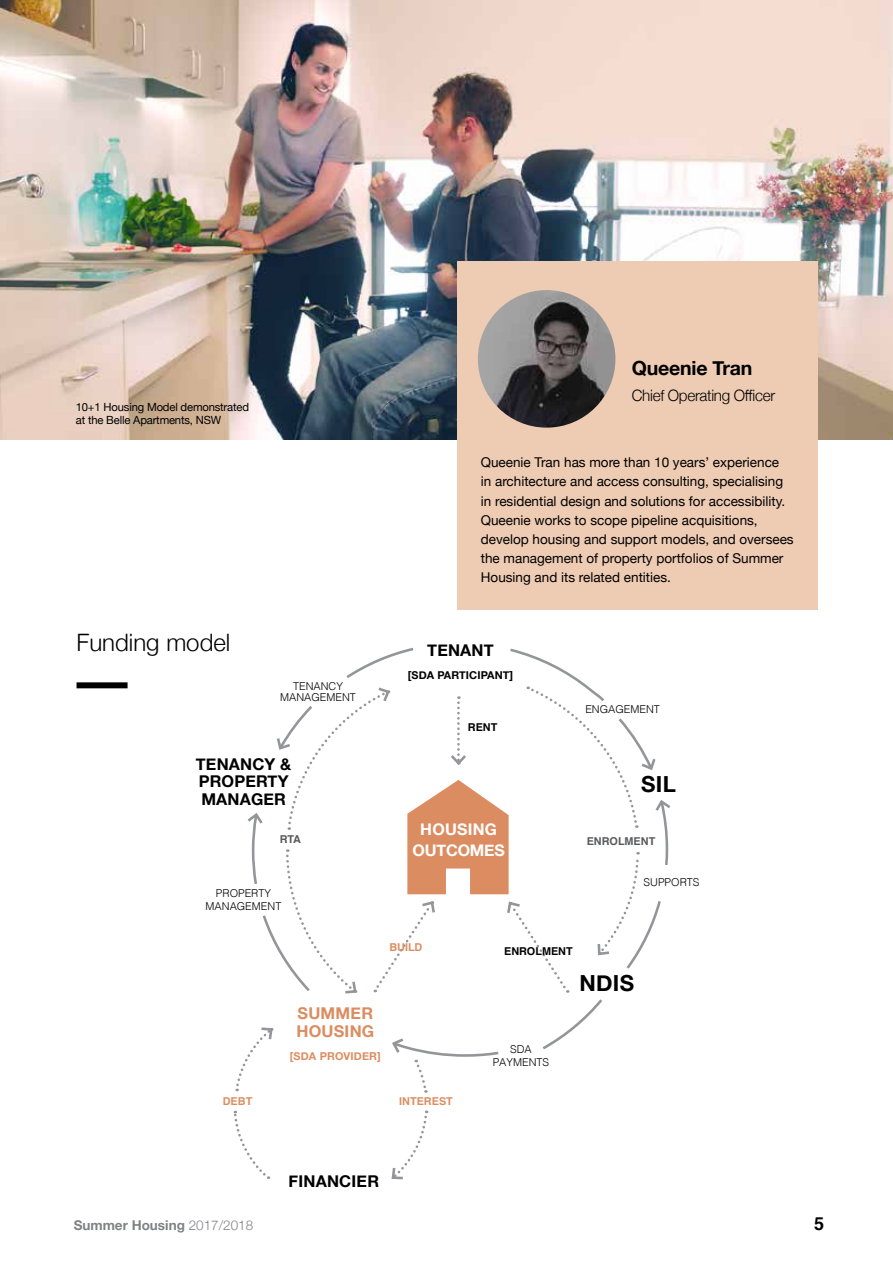
<style>
.page{position:relative;width:893px;height:1263px;background:#fff}
.page>*{position:absolute;margin:0;border:0;box-sizing:border-box;transform-origin:0 0}
.t1{font:300 24px "Helvetica Neue";color:#000}
.t2{font:700 22.2px "Helvetica Neue";letter-spacing:.015em;color:#000}
.t3{font:700 19.5px "Helvetica Neue";letter-spacing:-.01em;color:#000}
.t4{font:700 18px "Helvetica";color:#000}
.t5{font:700 16.2px/17.5px "Helvetica Neue";letter-spacing:.01em;color:#000}
.t6{font:700 16.2px/17.5px "Helvetica Neue";letter-spacing:.015em;color:#db8d61}
.t7{font:700 16.2px "Helvetica Neue";letter-spacing:.015em;color:#000}
.t8{font:700 16.05px/20.9px "Helvetica Neue";letter-spacing:-.01em;color:#fff;text-align:center}
.t9{font:300 15.75px "Helvetica Neue";letter-spacing:-.02em;color:#000}
.t10{font:13.5px/19.2px "Helvetica Neue";color:#000}
.t11{font:700 13.5px "Helvetica Neue";color:#808285}
.t12{font:11.25px/13.5px "Helvetica Neue";letter-spacing:-.015em;color:#000}
.t13{font:300 10.8px/13px "Helvetica";color:#000;text-align:center}
.t14{font:700 10.8px "Helvetica Neue";letter-spacing:.01em;color:#000}
.t15{font:700 10.8px "Helvetica Neue";letter-spacing:.015em;color:#db8d61}
.t16{font:700 10.8px "Helvetica";color:#000}
.t17{font:700 10.8px "Helvetica";color:#db8d61}
.t18{font:700 10.8px "Helvetica";color:#58595b}
.t19{font:700 10.8px "Helvetica";color:#db8d61}
.s1{font-weight:300}
</style>
<div class="page">
<svg style="left:233px;top:1111px;width:36px;height:68px"></svg>
<svg style="left:391px;top:1110px;width:38px;height:70px"></svg>
<svg style="left:235px;top:647px;width:436px;height:446px"></svg>
<img style="left:0;top:0;width:893px;height:439px">
<div style="left:77px;top:682px;width:51px;height:6px;background:#000"></div>
<div style="left:457px;top:261px;width:360px;height:349px;background:#eecbb3"></div>
<img style="left:478px;top:290px;width:137px;height:138px;border-radius:69px">
<p class="t12" style="left:76px;top:401px;width:175px">10+1 Housing Model demonstrated at the Belle Apartments, NSW</p>
<h1 class="t1" style="left:77px;top:623px;width:155px">Funding model</h1>
<p class="t13" style="left:280px;top:680px;width:77px;line-height:10.8px">TENANCY<br>MANAGEMENT</p>
<p class="t5" style="left:196px;top:755px;width:97px">TENANCY &amp;<br>PROPERTY<br>MANAGER</p>
<h3 class="t3" style="left:632px;top:353px;width:122px">Queenie Tran</h3>
<p class="t9" style="left:632px;top:382px;width:145px">Chief Operating Officer</p>
<p class="t10" style="left:481px;top:454px;width:314px">Queenie Tran has more than 10 years’ experience<br>in architecture and access consulting, specialising in residential design and solutions for accessibility.<br>Queenie works to scope pipeline acquisitions, develop housing and support models, and oversees the management of property portfolios of Summer Housing and its related entities.</p>
<p class="t5" style="left:427px;top:642px;width:68px">TENANT</p>
<p class="t14" style="left:408px;top:667px;width:107px">[SDA PARTICIPANT]</p>
<p class="t16" style="left:468px;top:718px;width:31px">RENT</p>
<p class="t13" style="left:585px;top:702px;width:76px">ENGAGEMENT</p>
<h2 class="t2" style="left:641px;top:767px;width:36px">SIL</h2>
<p class="t8" style="left:412px;top:819px;width:94px">HOUSING<br>OUTCOMES</p>
<p class="t18" style="left:280px;top:831px;width:23px">RTA</p>
<p class="t18" style="left:587px;top:832px;width:70px">ENROLMENT</p>
<p class="t13" style="left:206px;top:887px;width:77px;line-height:12.1px">PROPERTY<br>MANAGEMENT</p>
<p class="t19" style="left:389px;top:938px;width:35px">BUILD</p>
<p class="t6" style="left:296px;top:1005px;width:79px">SUMMER<br>HOUSING</p>
<p class="t15" style="left:290px;top:1047px;width:93px">[SDA PROVIDER]</p>
<p class="t17" style="left:223px;top:1093px;width:31px">DEBT</p>
<p class="t17" style="left:399px;top:1093px;width:55px">INTEREST</p>
<p class="t7" style="left:288px;top:1168px;width:92px">FINANCIER</p>
<p class="t13" style="left:644px;top:875px;width:57px">SUPPORTS</p>
<p class="t16" style="left:504px;top:942px;width:70px">ENROLMENT</p>
<h2 class="t2" style="left:579px;top:965px;width:56px">NDIS</h2>
<p class="t13" style="left:493px;top:1041px;width:58px">SDA<br>PAYMENTS</p>
<p class="t11" style="left:74px;top:1214px;width:181px">Summer Housing <span class="s1">2017/2018</span></p>
<h3 class="t4" style="left:814px;top:1209px;width:12px">5</h3>
</div>
